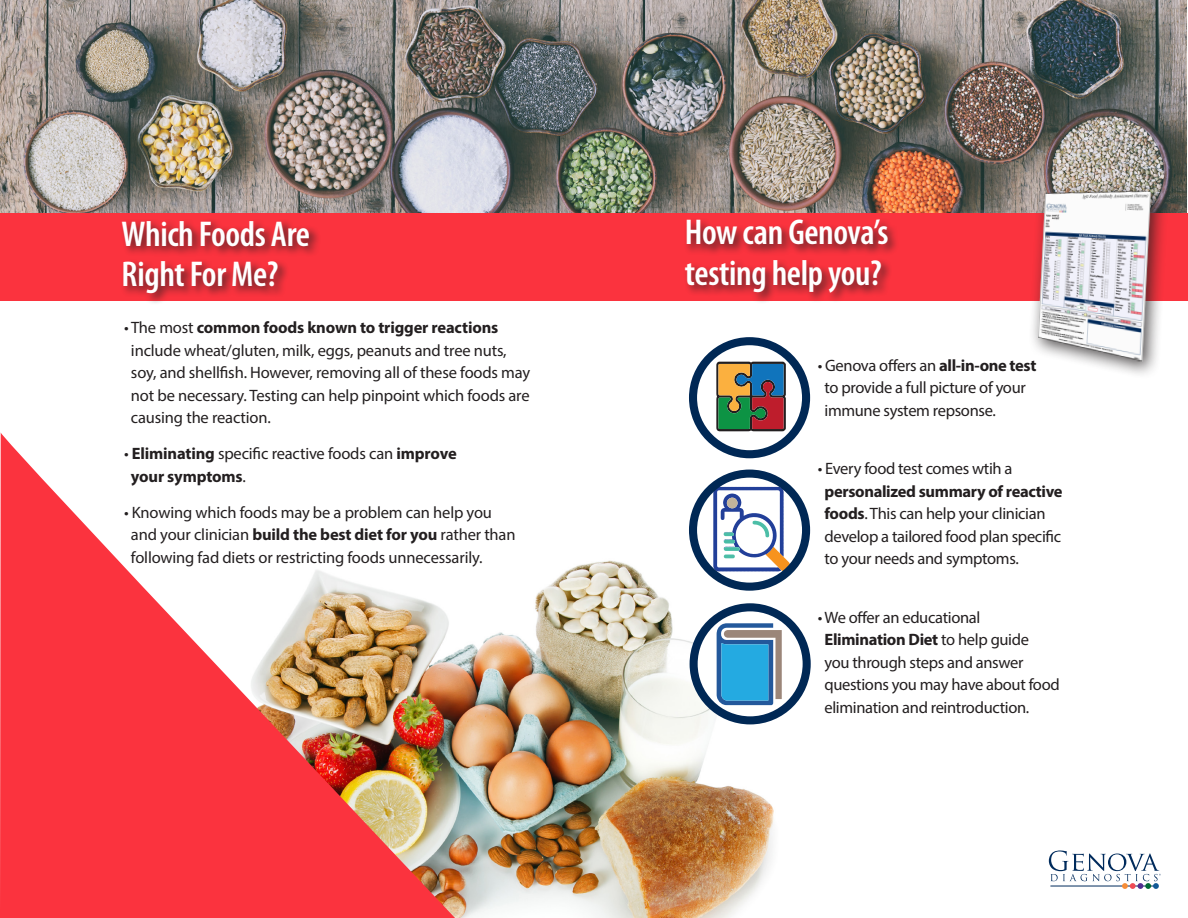
<style>
.page{position:relative;width:1188px;height:918px;background:#fff}
.page>*{position:absolute;margin:0;border:0;box-sizing:border-box;transform-origin:0 0}
.t1{font:600 condensed 36px/40.5px "Myriad Pro";letter-spacing:-.01em;color:#fff}
.t2{font:16.5px/22.5px "Myriad Pro";letter-spacing:-.02em;color:#231f20}
.t3{font:700 16.5px/22.5px "Myriad Pro";letter-spacing:-.01em;color:#231f20}
.s1{font-weight:700}
.s2{font-weight:400}
</style>
<div class="page">
<img style="left:455px;top:538px;width:338px;height:380px">
<img style="left:0;top:432px;width:455px;height:486px">
<svg style="left:1049px;top:850px;width:112px;height:39px"></svg>
<img style="left:0;top:0;width:1187px;height:213px">
<svg style="left:693px;top:341px;width:113px;height:113px"></svg>
<svg style="left:716px;top:362px;width:70px;height:69px;background:#686753"></svg>
<div style="left:689px;top:337px;width:121px;height:121px;border:8px solid #002855;border-radius:50%"></div>
<svg style="left:693px;top:474px;width:113px;height:113px"></svg>
<svg style="left:713px;top:487px;width:77px;height:84px"></svg>
<div style="left:689px;top:470px;width:121px;height:121px;border:8px solid #002855;border-radius:50%"></div>
<div style="left:0;top:213px;width:1188px;height:87px;background:#fb333e"></div>
<div style="left:683px;top:217px;width:216px;height:88px;background:#231f20;opacity:.75"></div>
<div style="left:120px;top:218px;width:201px;height:88px;background:#231f20;opacity:.75"></div>
<div style="left:1029px;top:183px;width:141px;height:197px;background:#231f20;opacity:.75"></div>
<img style="left:1023px;top:186px;width:143px;height:176px">
<svg style="left:694px;top:607px;width:113px;height:113px"></svg>
<svg style="left:717px;top:623px;width:65px;height:82px;background:#4f9bc3"></svg>
<div style="left:690px;top:603px;width:121px;height:121px;border:8px solid #002855;border-radius:50%"></div>
<p class="t1" style="left:122px;top:214px;width:190px">Which Foods Are<br>Right For Me?</p>
<p class="t2" style="left:131px;top:316px;width:401px;text-indent:-7px">• The most <span class="s1">common foods known to trigger reactions </span>include wheat/gluten, milk, eggs, peanuts and tree nuts, soy, and shellfish. However, removing all of these foods may not be necessary. Testing can help pinpoint which foods are causing the reaction.</p>
<p class="t3" style="left:131px;top:442px;width:327px;text-indent:-7px"><span class="s2">•</span> Eliminating <span class="s2">specific reactive foods can</span> improve your symptoms<span class="s2">.</span></p>
<p class="t2" style="left:131px;top:501px;width:386px;text-indent:-7px">• Knowing which foods may be a problem can help you and your clinician <span class="s1">build the best diet for you</span> rather than following fad diets or restricting foods unnecessarily.</p>
<p class="t1" style="left:685px;top:213px;width:205px">How can Genova’s testing help you?</p>
<p class="t2" style="left:824px;top:353px;width:214px;text-indent:-7px">• Genova offers an <span class="s1">all-in-one test </span>to provide a full picture of your immune system repsonse.</p>
<p class="t2" style="left:824px;top:457px;width:240px;text-indent:-7px">• Every food test comes wtih a <span class="s1">personalized summary of reactive foods</span>. This can help your clinician develop a tailored food plan specific to your needs and symptoms.</p>
<p class="t2" style="left:824px;top:605px;width:237px;text-indent:-7px">• We offer an educational<br><span class="s1">Elimination Diet</span> to help guide<br>you through steps and answer questions you may have about food elimination and reintroduction.</p>
</div>
